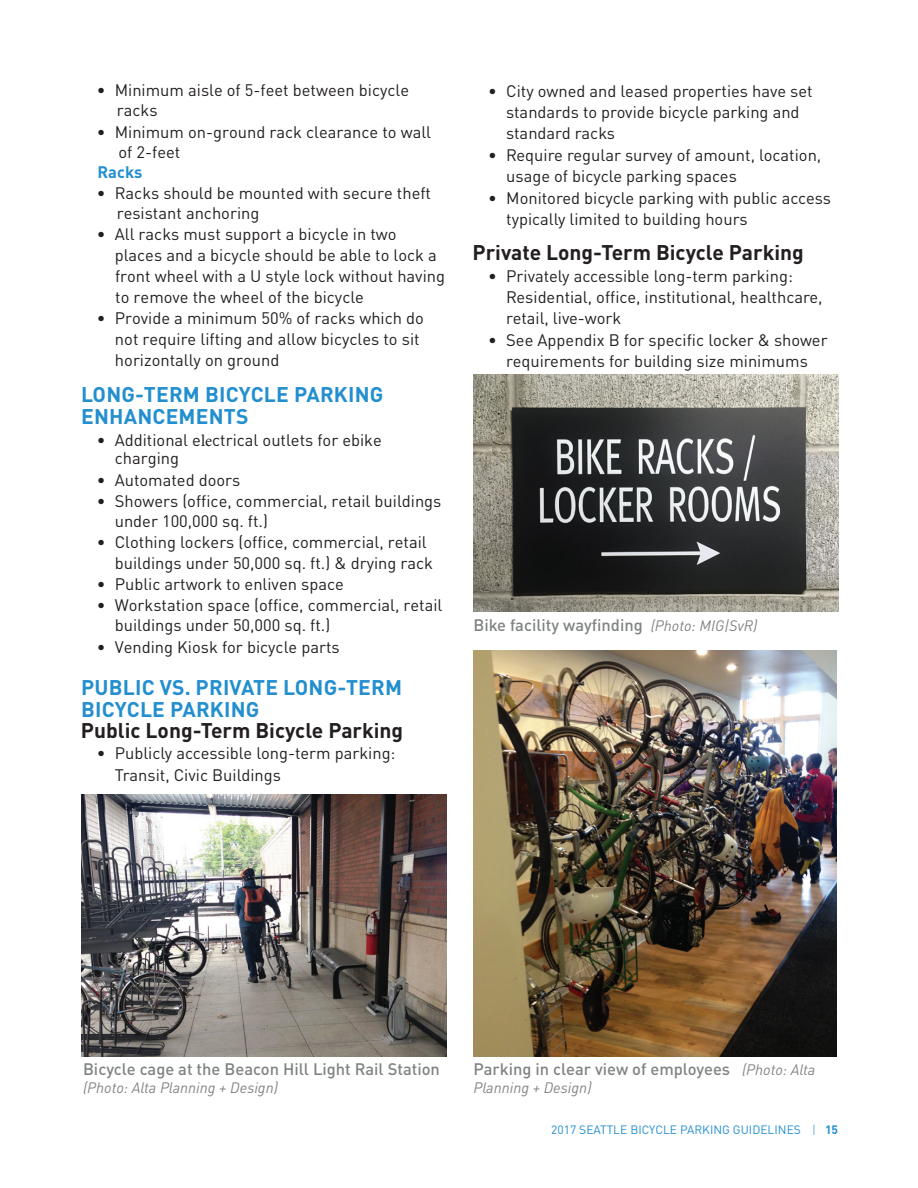
<style>
.page{position:relative;width:918px;height:1188px;background:#fff}
.page>*{position:absolute;margin:0;border:0;box-sizing:border-box;transform-origin:0 0}
.t1{font:700 21px/21.5px "DIN Pro";letter-spacing:.01em;color:#238fcf}
.t2{font:700 21px "DIN Pro";color:#231f20}
.t3{font:16.5px/21.3px "DIN Pro";color:#231f20}
.t4{font:500 16.5px "DINOT";color:#808384}
.t5{font:italic 15px "DINOT";color:#808384}
.t6{font:12px "DIN Pro";color:#238fcf}
.s1{color:#fff}
.s2{font-weight:700;color:#238fcf}
.s3{font-family:"Minion Pro"}
.s4{font-weight:400;font-style:italic;font-size:15px}
.s5{font-weight:300}
.s6{font-weight:700}
</style>
<div class="page">
<img style="left:474px;top:374px;width:364px;height:237px">
<img style="left:82px;top:794px;width:364px;height:263px">
<img style="left:474px;top:651px;width:363px;height:406px">
<p class="t3" style="left:97px;top:78px;width:314px;line-height:20.2px">• Minimum aisle of 5-feet between bicycle <span class="s1">r</span> racks</p>
<p class="t3" style="left:97px;top:120px;width:336px;line-height:20.4px">• Minimum on-ground rack clearance to wall <span class="s1">o</span> of 2-feet<br><span class="s2">Racks</span></p>
<p class="t3" style="left:97px;top:182px;width:336px;line-height:20.2px">• Racks should be mounted with secure theft <span class="s1">r</span> resistant anchoring</p>
<p class="t3" style="left:97px;top:222px;width:350px">• All racks must support a bicycle in two<br><span class="s1">p</span> places and a bicycle should be able to lock a <span class="s1">f</span> front wheel with a U style lock without having <span class="s1">t</span> to remove the wheel of the bicycle</p>
<p class="t3" style="left:97px;top:306px;width:329px">• Provide a minimum 50% of racks which do <span class="s1">n</span> not require lifting and allow bicycles to sit <span class="s1">h</span> horizontally on ground</p>
<p class="t1" style="left:81px;top:382px;width:304px">LONG-TERM BICYCLE PARKING<br>ENHANCEMENTS</p>
<p class="t3" style="left:115px;top:430px;width:269px;line-height:18.1px;text-indent:-18px">• Additional e<span class="s3">le</span>ctrical outlets for ebike charging</p>
<p class="t3" style="left:97px;top:468px;width:145px">• Automated doors</p>
<p class="t3" style="left:115px;top:489px;width:328px;line-height:20.2px;text-indent:-18px">• Showers (office, commercial, retail buildings under 100,000 sq. ft.)</p>
<p class="t3" style="left:115px;top:531px;width:320px;line-height:20.2px;text-indent:-18px">• Clothing lockers (office, commercial, retail buildings under 50,000 sq. ft.) &amp; drying rack</p>
<p class="t3" style="left:97px;top:572px;width:249px">• Public artwork to enliven space</p>
<p class="t3" style="left:115px;top:594px;width:329px;line-height:20.2px;text-indent:-18px">• Workstation space (office, commercial, retail buildings under 50,000 sq. ft.)</p>
<p class="t3" style="left:97px;top:634px;width:244px">• Vending Kiosk for bicycle parts</p>
<p class="t1" style="left:81px;top:674px;width:323px">PUBLIC VS. PRIVATE LONG-TERM<br>BICYCLE PARKING</p>
<p class="t2" style="left:81px;top:713px;width:324px">Public Long-Term Bicycle Parking</p>
<p class="t3" style="left:115px;top:741px;width:282px;text-indent:-18px">• Publicly accessible long-term parking:<br>Transit, Civic Buildings</p>
<p class="t3" style="left:506px;top:79px;width:308px;text-indent:-18px">• City owned and leased properties have set standards to provide bicycle parking and standard racks</p>
<p class="t3" style="left:506px;top:143px;width:317px;text-indent:-18px">• Require regular survey of amount, location, usage of bicycle parking spaces</p>
<p class="t3" style="left:506px;top:185px;width:326px;text-indent:-18px">• Monitored bicycle parking with public access typically limited to building hours</p>
<p class="t2" style="left:472px;top:235px;width:333px">Private Long-Term Bicycle Parking</p>
<p class="t3" style="left:506px;top:263px;width:318px;text-indent:-18px">• Privately accessible long-term parking:<br>Residential, office, institutional, healthcare, retail, live-work</p>
<p class="t3" style="left:488px;top:327px;width:341px;text-align:center">• See Appendix B for specific locker &amp; shower requirements for building size minimums</p>
<p class="t4" style="left:474px;top:615px;width:285px">Bike facility wayfinding <span class="s4">(Photo: MIG|SvR)</span></p>
<p class="t4" style="left:83px;top:1058px;width:358px">Bicycle cage at the Beacon Hill Light Rail Station</p>
<p class="t5" style="left:83px;top:1078px;width:196px">(Photo: Alta Planning + Design)</p>
<p class="t4" style="left:474px;top:1058px;width:343px">Parking in clear view of employees <span class="s4">(Photo: Alta</span></p>
<p class="t5" style="left:474px;top:1078px;width:120px">Planning + Design)</p>
<p class="t6" style="left:551px;top:1120px;width:288px">2017 SEATTLE BICYCLE PARKING GUIDELINES <span class="s5">|</span> <span class="s6">15</span></p>
</div>
